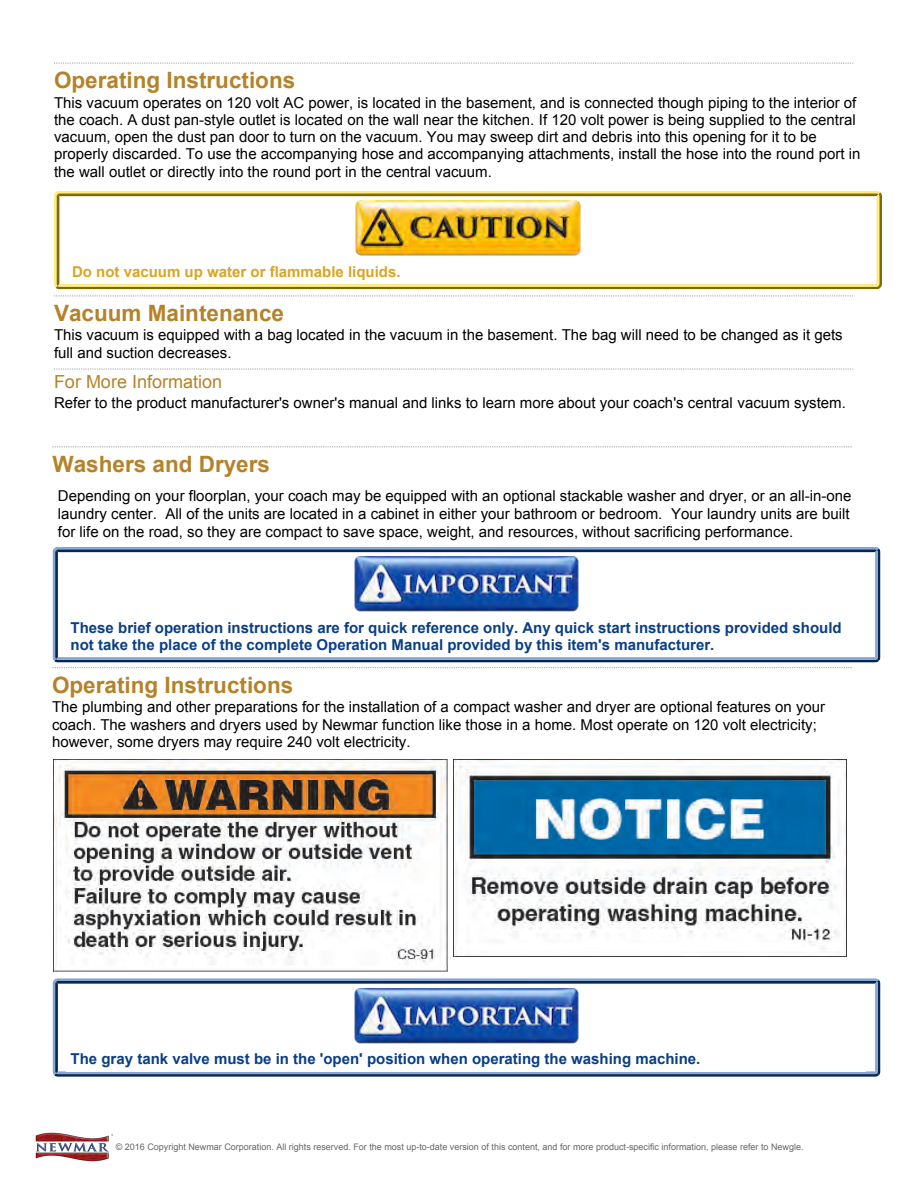
<style>
.page{position:relative;width:918px;height:1188px;background:#fff}
.page>*{position:absolute;margin:0;border:0;box-sizing:border-box;transform-origin:0 0}
.t1{font:700 22.5px "Arial";color:#b58228}
.t2{font:18px "Arial";color:#b58228}
.t3{font:15px/17.2px "Arial";color:#000}
.t4{font:700 15px/17.2px "Arial";color:#0a3e85}
.t5{font:700 15px "Arial";color:#daa520}
.t6{font:9px "Arial";color:#666}
</style>
<div class="page">
<svg style="left:54px;top:63px;width:799px;height:1px"></svg>
<svg style="left:54px;top:295px;width:799px;height:1px"></svg>
<svg style="left:54px;top:368px;width:799px;height:2px"></svg>
<svg style="left:54px;top:191px;width:828px;height:98px"></svg>
<div style="left:68px;top:259px;width:800px;height:25px;background:#fff"></div>
<svg style="left:52px;top:446px;width:800px;height:1px"></svg>
<img style="left:54px;top:759px;width:393px;height:213px">
<img style="left:453px;top:759px;width:394px;height:198px">
<svg style="left:52px;top:547px;width:828px;height:121px"></svg>
<div style="left:67px;top:615px;width:799px;height:42px;background:#fff"></div>
<svg style="left:52px;top:978px;width:828px;height:99px"></svg>
<div style="left:67px;top:1047px;width:799px;height:24px;background:#fff"></div>
<img style="left:36px;top:1132px;width:77px;height:29px">
<h1 class="t1" style="left:54px;top:65px;width:243px">Operating Instructions</h1>
<p class="t3" style="left:54px;top:94px;width:808px">This vacuum operates on 120 volt AC power, is located in the basement, and is connected though piping to the interior of the coach. A dust pan-style outlet is located on the wall near the kitchen. If 120 volt power is being supplied to the central vacuum, open the dust pan door to turn on the vacuum. You may sweep dirt and debris into this opening for it to be properly discarded. To use the accompanying hose and accompanying attachments, install the hose into the round port in the wall outlet or directly into the round port in the central vacuum.</p>
<p class="t5" style="left:72px;top:261px;width:330px">Do not vacuum up water or flammable liquids.</p>
<h1 class="t1" style="left:54px;top:297px;width:232px">Vacuum Maintenance</h1>
<p class="t3" style="left:54px;top:326px;width:790px">This vacuum is equipped with a bag located in the vacuum in the basement. The bag will need to be changed as it gets full and suction decreases.</p>
<p class="t2" style="left:54px;top:370px;width:170px">For More Information</p>
<p class="t3" style="left:54px;top:394px;width:793px">Refer to the product manufacturer's owner's manual and links to learn more about your coach's central vacuum system.</p>
<h1 class="t1" style="left:52px;top:448px;width:219px">Washers and Dryers</h1>
<p class="t3" style="left:58px;top:486px;width:795px;line-height:18px">Depending on your floorplan, your coach may be equipped with an optional stackable washer and dryer, or an all-in-one laundry center. All of the units are located in a cabinet in either your bathroom or bedroom. Your laundry units are built for life on the road, so they are compact to save space, weight, and resources, without sacrificing performance.</p>
<p class="t4" style="left:71px;top:619px;width:773px">These brief operation instructions are for quick reference only. Any quick start instructions provided should not take the place of the complete Operation Manual provided by this item's manufacturer.</p>
<h1 class="t1" style="left:52px;top:669px;width:243px">Operating Instructions</h1>
<p class="t3" style="left:52px;top:698px;width:775px">The plumbing and other preparations for the installation of a compact washer and dryer are optional features on your coach. The washers and dryers used by Newmar function like those in a home. Most operate on 120 volt electricity; however, some dryers may require 240 volt electricity.</p>
<p class="t4" style="left:71px;top:1051px;width:631px">The gray tank valve must be in the 'open' position when operating the washing machine.</p>
<p class="t6" style="left:116px;top:1141px;width:689px">© 2016 Copyright Newmar Corporation. All rights reserved. For the most up-to-date version of this content, and for more product-specific information, please refer to Newgle.</p>
</div>
